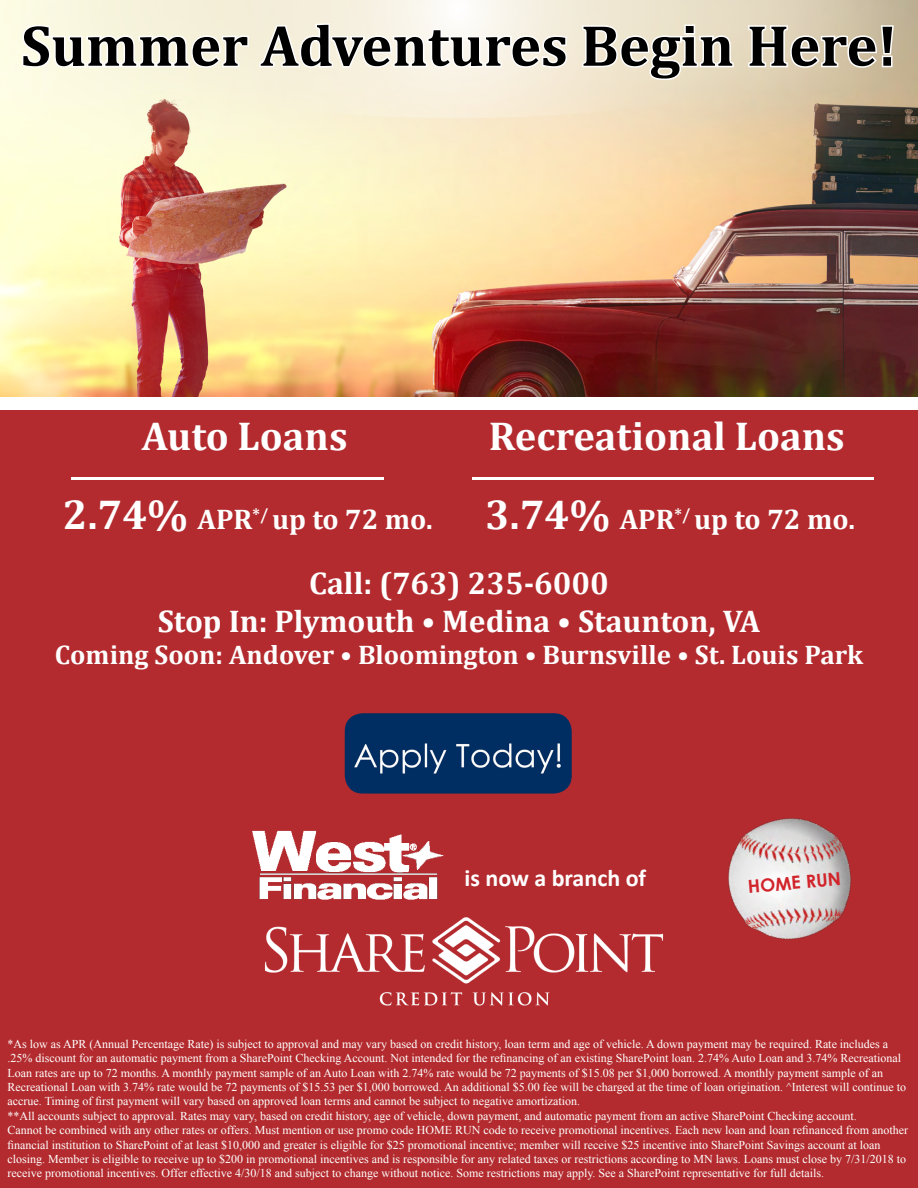
<style>
.page{position:relative;width:918px;height:1188px;background:#fff}
.page>*{position:absolute;margin:0;border:0;box-sizing:border-box;transform-origin:0 0}
.t1{font:700 58.5px "Cambria";color:#000}
.t2{font:700 40.5px "Cambria";color:#fff}
.t3{font:700 31.5px/37.8px "Cambria";color:#fff;text-align:center}
.t4{font:700 28.5px "Cambria";color:#fff}
.t5{font:700 27px "Cambria";color:#fff}
.t6{font:700 24px "Calibri";color:#fff}
.t7{font:700 18px "Century Gothic";color:#d1242b}
.t8{font:12px/14.4px "Times New Roman";color:#fff}
.s1{font-size:42px}
</style>
<div class="page">
<div style="left:0;top:371px;width:918px;height:817px;background:#b32b2e"></div>
<img style="left:0;top:244px;width:918px;height:154px">
<div style="left:0;top:398px;width:918px;height:12px;background:#fff"></div>
<div style="left:0;top:0;width:918px;height:244px;background:#f0ead4;opacity:.82"></div>
<svg style="left:36px;top:0;width:844px;height:118px;background:#ede4cd"></svg>
<svg style="left:20px;top:23px;width:230px;height:47px"></svg>
<svg style="left:258px;top:22px;width:311px;height:48px"></svg>
<svg style="left:581px;top:23px;width:155px;height:59px"></svg>
<svg style="left:747px;top:24px;width:148px;height:45px"></svg>
<img style="left:728px;top:818px;width:124px;height:122px">
<hr style="left:472px;top:477px;width:402px;height:2px;background:#fff">
<img style="left:264px;top:917px;width:400px;height:89px">
<img style="left:252px;top:830px;width:192px;height:70px">
<hr style="left:71px;top:477px;width:313px;height:2px;background:#fff">
<img style="left:345px;top:713px;width:227px;height:81px">
<h1 class="t1" style="left:21px;top:5px;width:878px">Summer Adventures Begin Here!</h1>
<h2 class="t2" style="left:142px;top:407px;width:208px">Auto Loans</h2>
<h3 class="t4" style="left:63px;top:499px;width:371px"><span class="s1">2.74%</span> APR<sup>*/</sup> up to 72 mo.</h3>
<h2 class="t2" style="left:489px;top:407px;width:357px">Recreational Loans</h2>
<h3 class="t4" style="left:485px;top:499px;width:371px"><span class="s1">3.74%</span> APR<sup>*/</sup> up to 72 mo.</h3>
<h3 class="t3" style="left:158px;top:564px;width:604px">Call: (763) 235-6000<br>Stop In: Plymouth • Medina • Staunton, VA</h3>
<h3 class="t5" style="left:55px;top:636px;width:810px">Coming Soon: Andover • Bloomington • Burnsville • St. Louis Park</h3>
<h3 class="t6" style="left:465px;top:863px;width:183px">is now a branch of</h3>
<h3 class="t7" style="left:747px;top:873px;width:95px;rotate:-5deg">HOME RUN</h3>
<p class="t8" style="left:8px;top:1036px;width:902px">*As low as APR (Annual Percentage Rate) is subject to approval and may vary based on credit history, loan term and age of vehicle. A down payment may be required. Rate includes a .25% discount for an automatic payment from a SharePoint Checking Account. Not intended for the refinancing of an existing SharePoint loan. 2.74% Auto Loan and 3.74% Recreational Loan rates are up to 72 months. A monthly payment sample of an Auto Loan with 2.74% rate would be 72 payments of $15.08 per $1,000 borrowed. A monthly payment sample of an Recreational Loan with 3.74% rate would be 72 payments of $15.53 per $1,000 borrowed. An additional $5.00 fee will be charged at the time of loan origination. ^Interest will continue to accrue. Timing of first payment will vary based on approved loan terms and cannot be subject to negative amortization.<br>**All accounts subject to approval. Rates may vary, based on credit history, age of vehicle, down payment, and automatic payment from an active SharePoint Checking account.<br>Cannot be combined with any other rates or offers. Must mention or use promo code HOME RUN code to receive promotional incentives. Each new loan and loan refinanced from another financial institution to SharePoint of at least $10,000 and greater is eligible for $25 promotional incentive; member will receive $25 incentive into SharePoint Savings account at loan closing. Member is eligible to receive up to $200 in promotional incentives and is responsible for any related taxes or restrictions according to MN laws. Loans must close by 7/31/2018 to receive promotional incentives. Offer effective 4/30/18 and subject to change without notice. Some restrictions may apply. See a SharePoint representative for full details.</p>
</div>
